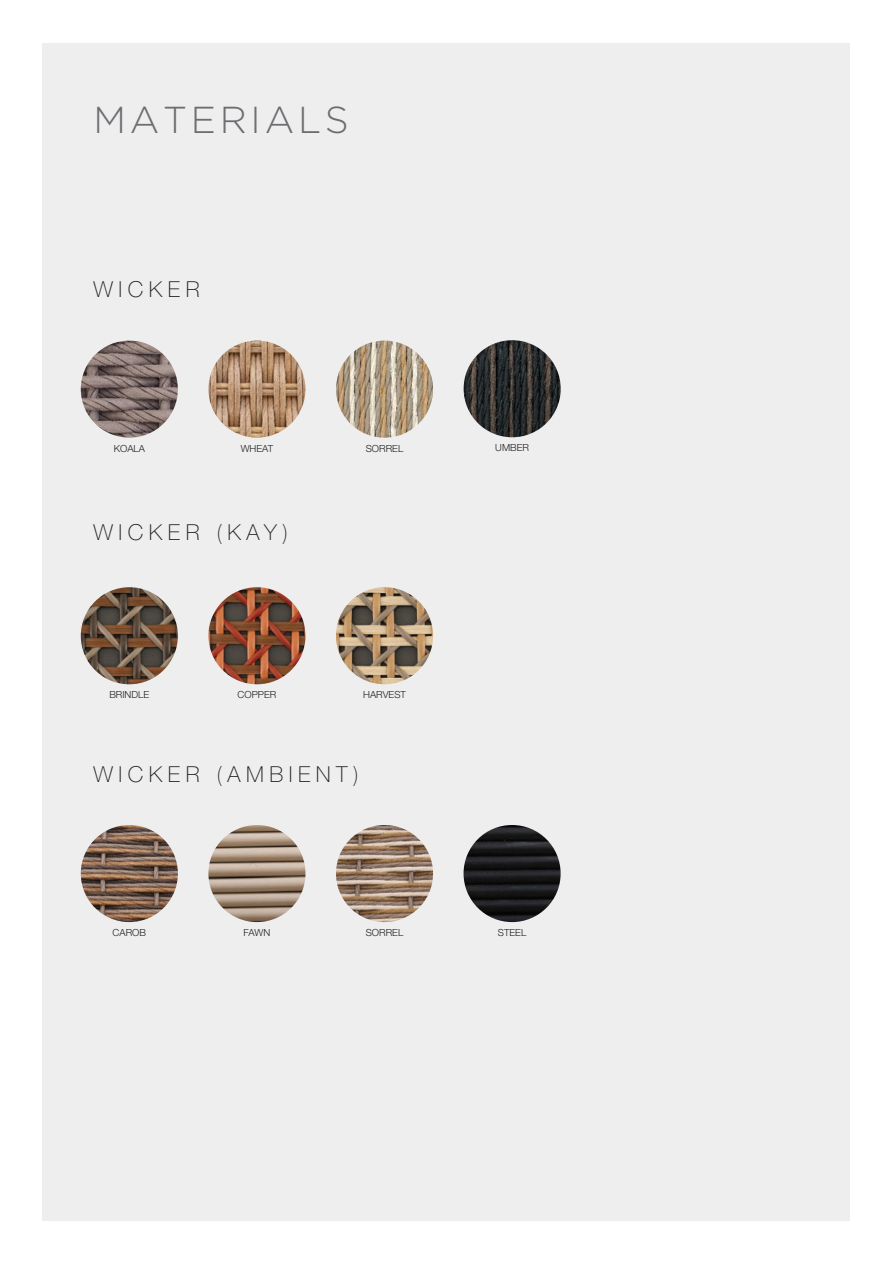
<style>
.page{position:relative;width:893px;height:1263px;background:#fff}
.page>*{position:absolute;margin:0;border:0;box-sizing:border-box;transform-origin:0 0}
.t1{font:300 37.5px "Gotham";letter-spacing:.1em;color:#6c6d70}
.t2{font:100 22.05px "Helvetica Neue LT Pro";letter-spacing:.25em;color:#231f20}
.t3{font:300 9.75px "Helvetica Neue LT Pro";color:#231f20}
</style>
<div class="page">
<div style="left:43px;top:43px;width:807px;height:1177px;background:#eeeeef"></div>
<img style="left:336px;top:341px;width:97px;height:97px;border-radius:49px">
<img style="left:81px;top:341px;width:97px;height:97px;border-radius:49px">
<img style="left:208px;top:341px;width:97px;height:97px;border-radius:49px">
<img style="left:464px;top:340px;width:97px;height:97px;border-radius:49px">
<img style="left:336px;top:587px;width:97px;height:97px;border-radius:49px">
<img style="left:81px;top:587px;width:97px;height:97px;border-radius:49px">
<img style="left:208px;top:587px;width:97px;height:97px;border-radius:49px">
<img style="left:208px;top:825px;width:97px;height:97px;border-radius:49px">
<img style="left:336px;top:825px;width:97px;height:97px;border-radius:49px">
<img style="left:464px;top:825px;width:97px;height:97px;border-radius:49px">
<img style="left:81px;top:825px;width:97px;height:97px;border-radius:49px">
<p class="t1" style="left:94px;top:96px;width:257px">MATERIALS</p>
<p class="t2" style="left:94px;top:276px;width:108px">WICKER</p>
<p class="t3" style="left:114px;top:442px;width:33px">KOALA</p>
<p class="t3" style="left:241px;top:442px;width:34px">WHEAT</p>
<p class="t3" style="left:366px;top:442px;width:39px">SORREL</p>
<p class="t2" style="left:94px;top:519px;width:196px">WICKER (KAY)</p>
<p class="t3" style="left:109px;top:689px;width:41px">BRINDLE</p>
<p class="t3" style="left:238px;top:689px;width:40px">COPPER</p>
<p class="t3" style="left:363px;top:689px;width:44px">HARVEST</p>
<p class="t2" style="left:94px;top:761px;width:266px">WICKER (AMBIENT)</p>
<p class="t3" style="left:495px;top:442px;width:35px">UMBER</p>
<p class="t3" style="left:113px;top:926px;width:35px">CAROB</p>
<p class="t3" style="left:244px;top:926px;width:28px">FAWN</p>
<p class="t3" style="left:366px;top:926px;width:39px">SORREL</p>
<p class="t3" style="left:498px;top:926px;width:30px">STEEL</p>
</div>
